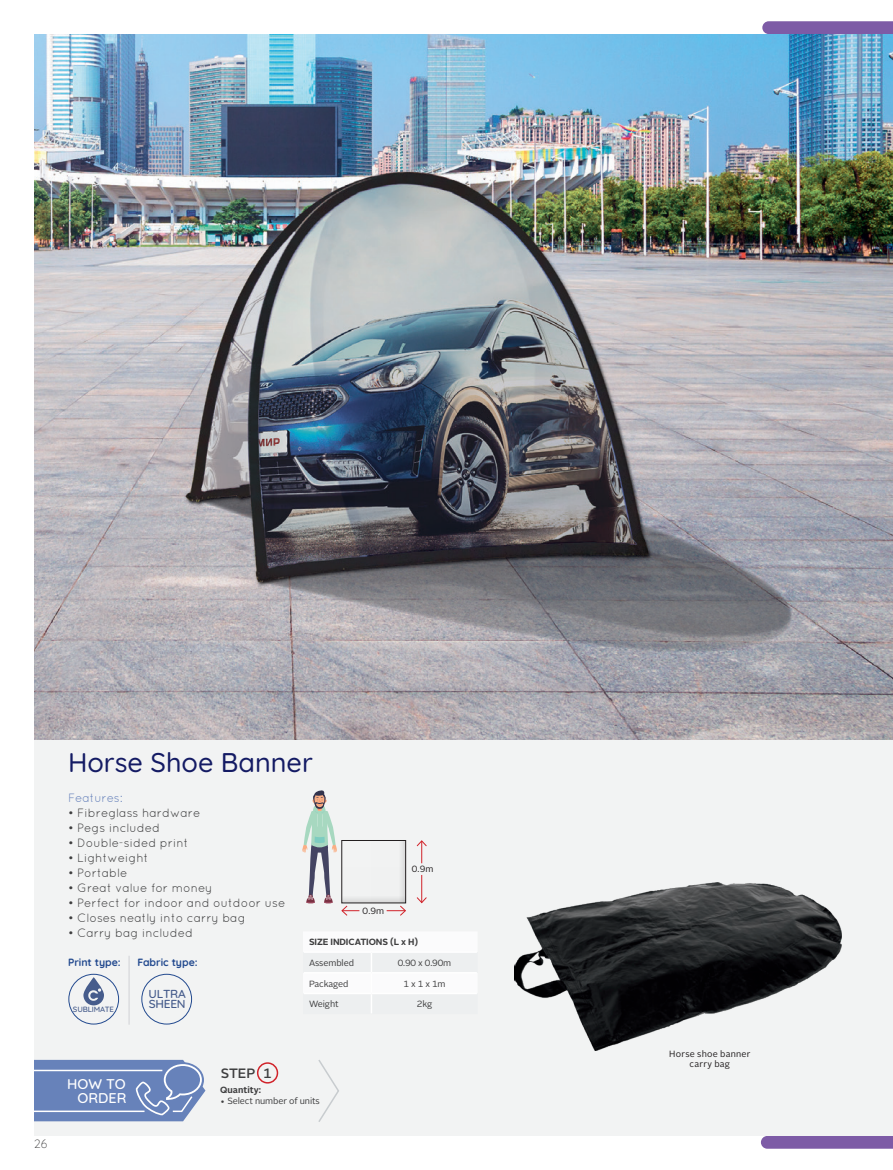
<style>
.page{position:relative;width:893px;height:1170px;background:#fff}
.page>*{position:absolute;margin:0;border:0;box-sizing:border-box;transform-origin:0 0}
.t1{font:500 27px "Quicksand";color:#141b64}
.t2{font:500 14.4px "Quicksand";color:#fff}
.t3{font:500 13.5px "Alright Sans";color:#3e3e3f}
.BODY_COPY{font:12px "Quicksand";color:#3e3e3f}
.BODY_COPY-2{font:12px "Quicksand";letter-spacing:-.01em;color:#6782bb}
.t4{font:300 12px "Quicksand";color:#3e3e3f}
.t5{font:500 11.85px/10.5px "Quicksand";letter-spacing:-.02em;color:#455b8b}
.t6{font:700 10.5px "Quicksand";color:#234a8f}
.TABLE_COPY{font:9px "Alright Sans";letter-spacing:-.01em;color:#3e3e3f}
.TABLE_COPY-2{font:700 9px "Alright Sans";letter-spacing:-.01em;color:#3e3e3f}
.BODY_COPY-3{font:9px "Alright Sans";letter-spacing:.03em;color:#231f20}
.BODY_COPY-4{font:9px "Alright Sans";letter-spacing:-.01em;color:#3e3e3f}
.Table{font:9px "Alright Sans";color:#231f20}
.t7{font:500 7.8px "Quicksand";letter-spacing:-.02em;color:#455b8b}
</style>
<div class="page">
<svg style="left:762px;top:21px;width:131px;height:13px;background:#8160a8"></svg>
<svg style="left:761px;top:1135px;width:132px;height:13px;background:#8767ac"></svg>
<div style="left:34px;top:34px;width:859px;height:1101px;background:#f2f3f3"></div>
<img style="left:34px;top:34px;width:859px;height:705px">
<img style="left:514px;top:882px;width:327px;height:168px">
<svg style="left:318px;top:1060px;width:21px;height:62px"></svg>
<div style="left:257px;top:1062px;width:21px;height:21px;border:2px solid #d1232a;border-radius:50%"></div>
<svg style="left:34px;top:1059px;width:171px;height:62px;background:#7a91c2"></svg>
<hr style="left:34px;top:1110px;width:111px;height:1px;background:#fff">
<svg style="left:304px;top:951px;width:173px;height:62px"></svg>
<svg style="left:359px;top:898px;width:12px;height:4px"></svg>
<svg style="left:371px;top:840px;width:35px;height:63px"></svg>
<svg style="left:416px;top:840px;width:11px;height:23px"></svg>
<svg style="left:387px;top:905px;width:19px;height:11px"></svg>
<svg style="left:416px;top:875px;width:11px;height:28px"></svg>
<svg style="left:302px;top:790px;width:57px;height:126px"></svg>
<div style="left:69px;top:974px;width:50px;height:50px;border:1px solid #234a8f;border-radius:50%"></div>
<svg style="left:83px;top:977px;width:21px;height:28px"></svg>
<div style="left:142px;top:974px;width:50px;height:50px;border:1px solid #234a8f;border-radius:50%"></div>
<hr style="left:128px;top:955px;width:2px;height:69px;background:#dcdddf">
<h1 class="t1" style="left:68px;top:741px;width:246px">Horse Shoe Banner</h1>
<p class="BODY_COPY-2" style="left:68px;top:791px;width:56px">Features:</p>
<p class="BODY_COPY" style="left:68px;top:806px;width:134px">• Fibreglass hardware</p>
<p class="BODY_COPY" style="left:68px;top:821px;width:94px">• Pegs included</p>
<p class="BODY_COPY" style="left:68px;top:836px;width:122px">• Double-sided print</p>
<p class="BODY_COPY" style="left:68px;top:851px;width:82px">• Lightweight</p>
<p class="BODY_COPY" style="left:68px;top:866px;width:61px">• Portable</p>
<p class="BODY_COPY" style="left:68px;top:881px;width:146px">• Great value for money</p>
<p class="BODY_COPY" style="left:68px;top:896px;width:219px">• Perfect for indoor and outdoor use</p>
<p class="BODY_COPY" style="left:68px;top:911px;width:179px">• Closes neatly into carry bag</p>
<p class="BODY_COPY" style="left:68px;top:926px;width:127px">• Carry bag included</p>
<p class="t6" style="left:68px;top:953px;width:54px">Print type:</p>
<p class="t6" style="left:137px;top:953px;width:62px">Fabric type:</p>
<p class="t7" style="left:73px;top:1003px;width:43px">SUBLIMATE</p>
<p class="Table" style="left:412px;top:862px;width:23px">0.9m</p>
<p class="Table" style="left:363px;top:904px;width:23px">0.9m</p>
<p class="TABLE_COPY-2" style="left:309px;top:935px;width:111px">SIZE INDICATIONS (L x H)</p>
<p class="TABLE_COPY" style="left:309px;top:956px;width:47px">Assembled</p>
<p class="TABLE_COPY" style="left:398px;top:956px;width:55px">0.90 x 0.90m</p>
<p class="BODY_COPY-4" style="left:309px;top:977px;width:41px">Packaged</p>
<p class="TABLE_COPY" style="left:403px;top:977px;width:44px">1 x 1 x 1m</p>
<p class="BODY_COPY-4" style="left:309px;top:997px;width:31px">Weight</p>
<p class="TABLE_COPY" style="left:417px;top:997px;width:17px">2kg</p>
<p class="t5" style="left:149px;top:987px;width:39px">ULTRA<br>SHEEN</p>
<p class="t4" style="left:34px;top:1134px;width:14px">26</p>
<p class="t2" style="left:67px;top:1071px;width:60px">HOW TO</p>
<p class="t2" style="left:77px;top:1086px;width:51px">ORDER</p>
<p class="t3" style="left:221px;top:1063px;width:36px">STEP</p>
<p class="t3" style="left:263px;top:1063px;width:10px">1</p>
<p class="TABLE_COPY-2" style="left:220px;top:1083px;width:42px">Quantity:</p>
<p class="TABLE_COPY" style="left:220px;top:1094px;width:101px">• Select number of units</p>
<p class="BODY_COPY-3" style="left:669px;top:1047px;width:83px">Horse shoe banner</p>
<p class="BODY_COPY-3" style="left:689px;top:1058px;width:42px">carry bag</p>
</div>
